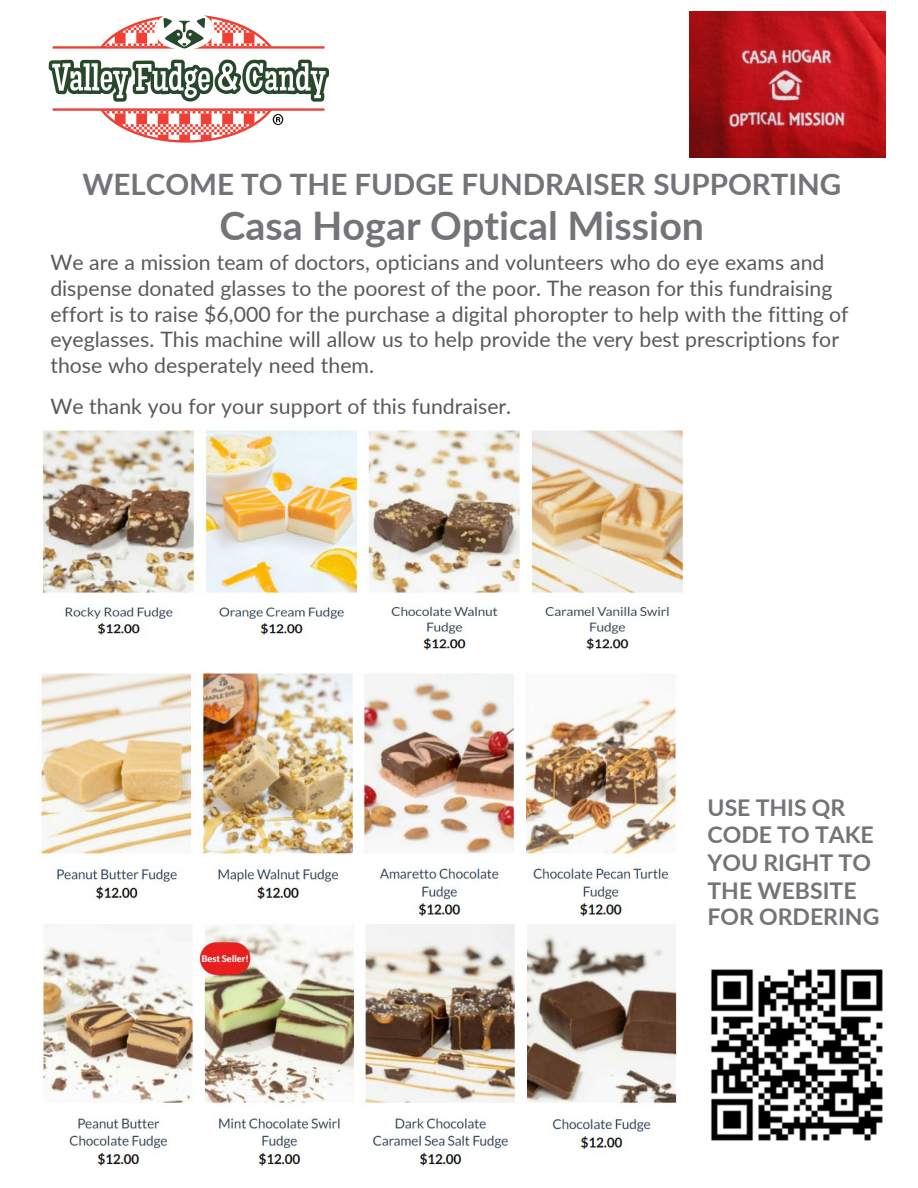
<style>
.page{position:relative;width:918px;height:1188px;background:#fff}
.page>*{position:absolute;margin:0;border:0;box-sizing:border-box;transform-origin:0 0}
.t1{font:700 39.3px "Lato";color:#737477}
.t2{font:700 29.55px "Lato";color:#737477}
.t3{font:700 23.1px/27.3px "Lato";color:#737477}
.t4{font:21.3px/25.7px "Lato";color:#59595c}
</style>
<div class="page">
<img style="left:690px;top:12px;width:195px;height:146px">
<img style="left:42px;top:430px;width:642px;height:221px">
<img style="left:39px;top:672px;width:638px;height:494px">
<img style="left:48px;top:15px;width:281px;height:128px">
<img style="left:710px;top:969px;width:173px;height:172px">
<p class="t2" style="left:83px;top:163px;width:760px">WELCOME TO THE FUDGE FUNDRAISER SUPPORTING</p>
<p class="t1" style="left:220px;top:197px;width:486px">Casa Hogar Optical Mission</p>
<p class="t4" style="left:50px;top:249px;width:800px">We are a mission team of doctors, opticians and volunteers who do eye exams and dispense donated glasses to the poorest of the poor. The reason for this fundraising effort is to raise $6,000 for the purchase a digital phoropter to help with the fitting of eyeglasses. This machine will allow us to help provide the very best prescriptions for those who desperately need them.</p>
<p class="t4" style="left:50px;top:393px;width:462px">We thank you for your support of this fundraiser.</p>
<p class="t3" style="left:708px;top:793px;width:173px">USE THIS QR<br>CODE TO TAKE<br>YOU RIGHT TO<br>THE WEBSITE<br>FOR ORDERING</p>
</div>
